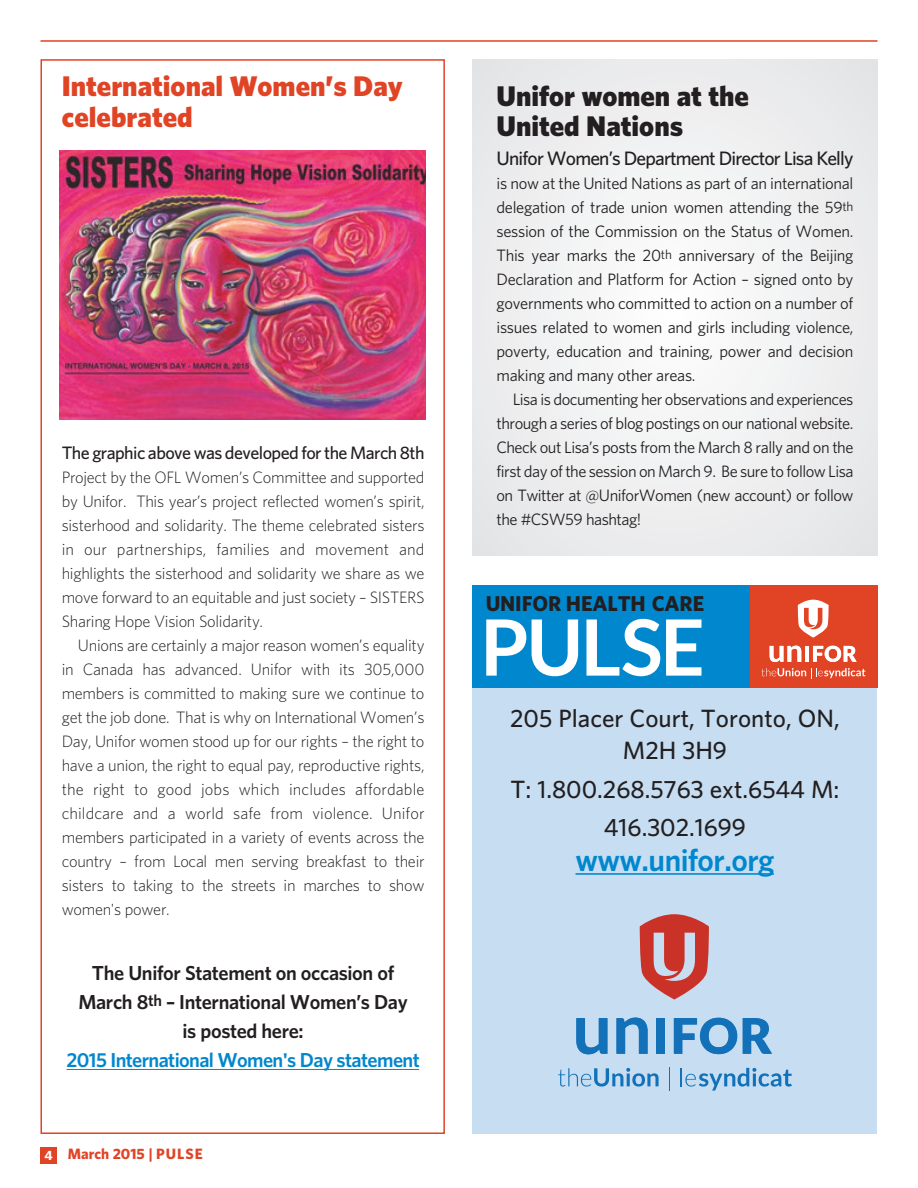
<style>
.page{position:relative;width:918px;height:1188px;background:#fff}
.page>*{position:absolute;margin:0;border:0;box-sizing:border-box;transform-origin:0 0}
.t1{font:700 77.7px "Lato";letter-spacing:-.03em;color:#fff}
.t2{font:600 31.35px "Whitney";letter-spacing:-.02em;color:#0087cd}
.t3{font:900 28.5px/31.5px "Whitney";color:#e14325}
.t4{font:900 28.5px/30px "Whitney";color:#231f20}
.t5{font:500 25.05px/32.4px "Whitney";color:#231f20;text-align:center}
.t6{font:700 21.45px "Whitney";letter-spacing:-.005em;color:#231f20}
.t7{font:600 20.25px/29.2px "Whitney";letter-spacing:-.02em;color:#231f20;text-align:center}
.t8{font:600 20.25px "Whitney";letter-spacing:-.03em;color:#0087cd}
.t9{font:500 19.5px "Whitney";letter-spacing:-.045em;color:#231f20}
.t10{font:500 18px "Whitney";letter-spacing:-.03em;color:#231f20}
.t11{font:300 16.5px/24px "Whitney";letter-spacing:-.02em;color:#231f20;text-align:justify}
.t12{font:16.5px/24px "Whitney";letter-spacing:-.025em;color:#231f20;text-align:justify}
.t13{font:700 15px "Whitney";color:#e14325}
.t14{font:700 13.5px "Whitney";color:#fff}
</style>
<div class="page">
<hr style="left:40px;top:40px;width:838px;height:2px;background:#e14325">
<div style="left:472px;top:682px;width:406px;height:452px;background:#c6ddf2"></div>
<hr style="left:576px;top:873px;width:198px;height:2px;background:#0087cd">
<svg style="left:640px;top:914px;width:69px;height:86px"></svg>
<svg style="left:576px;top:1018px;width:32px;height:36px"></svg>
<svg style="left:616px;top:1018px;width:32px;height:36px"></svg>
<svg style="left:674px;top:1018px;width:63px;height:36px"></svg>
<svg style="left:743px;top:1018px;width:29px;height:36px"></svg>
<div style="left:656px;top:1018px;width:9px;height:36px;background:#1271b9"></div>
<svg style="left:681px;top:1068px;width:111px;height:23px"></svg>
<svg style="left:558px;top:1068px;width:101px;height:19px"></svg>
<svg style="left:669px;top:1067px;width:1px;height:24px"></svg>
<div style="left:472px;top:585px;width:370px;height:103px;background:#0087cd"></div>
<div style="left:750px;top:585px;width:128px;height:103px;background:#e14325"></div>
<svg style="left:798px;top:600px;width:31px;height:38px"></svg>
<svg style="left:770px;top:646px;width:31px;height:16px"></svg>
<svg style="left:813px;top:646px;width:44px;height:16px"></svg>
<hr style="left:805px;top:646px;width:4px;height:16px;background:#fff">
<svg style="left:761px;top:668px;width:105px;height:10px"></svg>
<div style="left:40px;top:1148px;width:17px;height:16px;background:#e14325"></div>
<div style="left:40px;top:59px;width:405px;height:1075px;border:2px solid #e14325"></div>
<hr style="left:67px;top:1069px;width:352px;height:1px;background:#0087cd">
<img style="left:59px;top:150px;width:367px;height:269px">
<div style="left:472px;top:59px;width:405px;height:497px;background:#efeff0"></div>
<h3 class="t3" style="left:62px;top:73px;width:343px">International Women’s Day celebrated</h3>
<p class="t10" style="left:62px;top:447px;width:364px">The graphic above was developed for the March 8th</p>
<p class="t11" style="left:62px;top:467px;width:364px">Project by the OFL Women’s Committee and supported by Unifor. This year’s project reflected women’s spirit, sisterhood and solidarity. The theme celebrated sisters in our partnerships, families and movement and highlights the sisterhood and solidarity we share as we move forward to an equitable and just society – SISTERS Sharing Hope Vision Solidarity.</p>
<p class="t11" style="left:62px;top:635px;width:364px;text-indent:16px">Unions are certainly a major reason women’s equality in Canada has advanced. Unifor with its 305,000 members is committed to making sure we continue to get the job done. That is why on International Women’s Day, Unifor women stood up for our rights – the right to have a union, the right to equal pay, reproductive rights, the right to good jobs which includes affordable childcare and a world safe from violence. Unifor members participated in a variety of events across the country – from Local men serving breakfast to their sisters to taking to the streets in marches to show women's power.</p>
<p class="t7" style="left:78px;top:960px;width:331px">The Unifor Statement on occasion of<br>March 8<sup>th</sup> – International Women’s Day is posted here:</p>
<p class="t8" style="left:67px;top:1053px;width:355px">2015 International Women's Day statement</p>
<p class="t14" style="left:44px;top:1150px;width:10px">4</p>
<p class="t13" style="left:68px;top:1149px;width:136px">March 2015 | PULSE</p>
<h3 class="t4" style="left:496px;top:84px;width:254px">Unifor women at the<br>United Nations</h3>
<p class="t9" style="left:496px;top:152px;width:359px">Unifor Women’s Department Director Lisa Kelly</p>
<p class="t12" style="left:496px;top:173px;width:359px">is now at the United Nations as part of an international delegation of trade union women attending the 59<sup>th </sup>session of the Commission on the Status of Women.<br>This year marks the 20<sup>th</sup> anniversary of the Beijing Declaration and Platform for Action – signed onto by governments who committed to action on a number of issues related to women and girls including violence, poverty, education and training, power and decision making and many other areas.</p>
<p class="t12" style="left:497px;top:389px;width:359px;text-indent:16px">Lisa is documenting her observations and experiences through a series of blog postings on our national website.<br>Check out Lisa’s posts from the March 8 rally and on the first day of the session on March 9. Be sure to follow Lisa on Twitter at @UniforWomen (new account) or follow the #CSW59 hashtag!</p>
<h3 class="t6" style="left:486px;top:596px;width:220px">UNIFOR HEALTH CARE</h3>
<h1 class="t1" style="left:480px;top:603px;width:226px">PULSE</h1>
<h3 class="t5" style="left:510px;top:704px;width:331px">205 Placer Court, Toronto, ON,<br>M2H 3H9</h3>
<h3 class="t5" style="left:510px;top:772px;width:331px;line-height:38.5px">T: 1.800.268.5763 ext.6544 M:<br>416.302.1699</h3>
<h2 class="t2" style="left:576px;top:849px;width:200px">www.unifor.org</h2>
</div>
